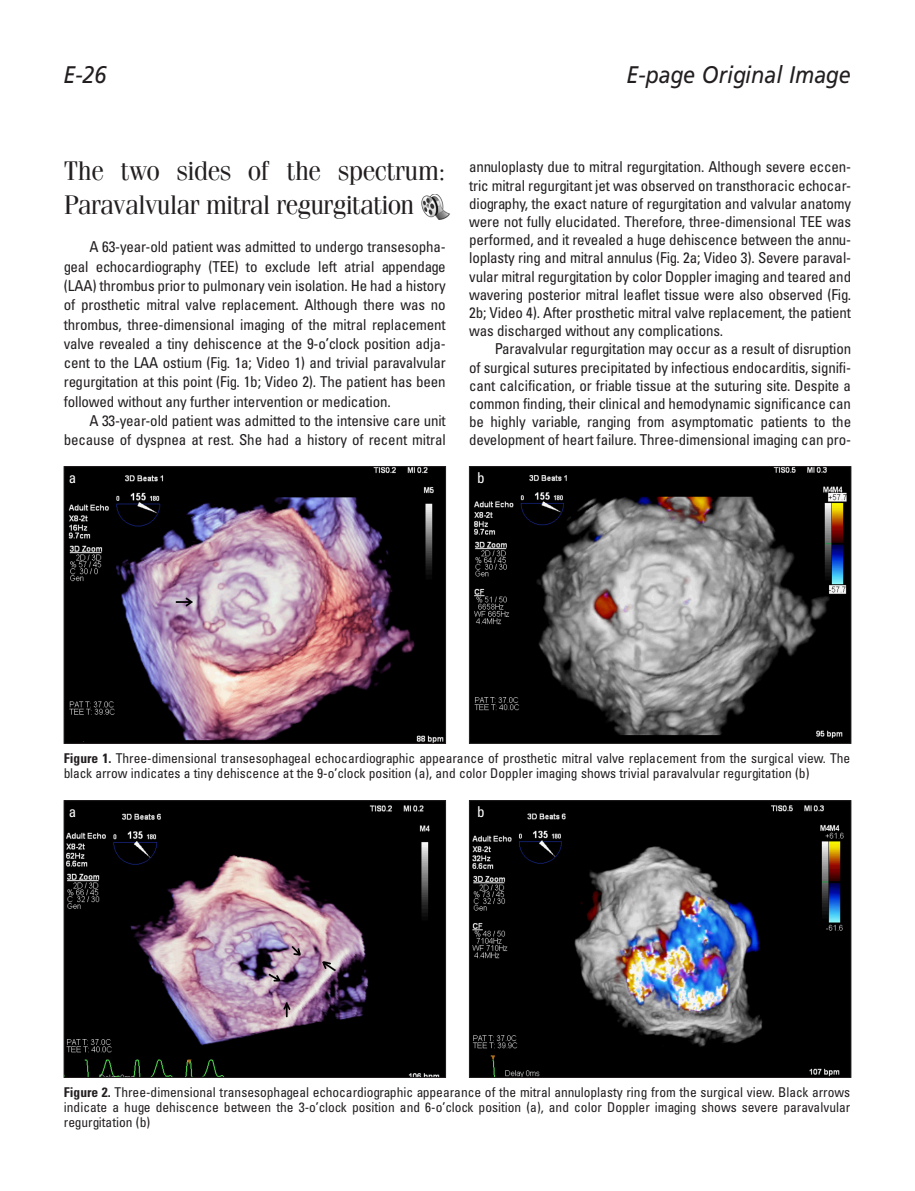
<style>
.page{position:relative;width:915px;height:1191px;background:#fff}
.page>*{position:absolute;margin:0;border:0;box-sizing:border-box;transform-origin:0 0}
.t1{font:27px/33.6px "Fenice Tr";letter-spacing:-.025em;color:#231f20}
.t2{font:24px "Frutiger Italic Tr";color:#231f20;scale:.9 1}
.t3{font:15px/18.1px "Univers Condensed Tr";letter-spacing:-.01em;color:#231f20;text-align:justify}
.t4{font:15px "Univers Condensed Tr";color:#fff}
.t5{font:13.5px/15px "Univers Condensed Tr";color:#231f20}
.s1{font-family:"Univers Cond Bd Tr"}
</style>
<div class="page">
<img style="left:66px;top:468px;width:377px;height:273px">
<div style="left:64px;top:466px;width:381px;height:277px;border:1px solid #231f20"></div>
<img style="left:471px;top:468px;width:377px;height:273px">
<div style="left:469px;top:466px;width:381px;height:277px;border:1px solid #231f20"></div>
<img style="left:66px;top:802px;width:377px;height:273px">
<div style="left:64px;top:800px;width:381px;height:277px;border:1px solid #231f20"></div>
<img style="left:471px;top:802px;width:377px;height:273px">
<div style="left:469px;top:800px;width:381px;height:277px;border:1px solid #231f20"></div>
<img style="left:421px;top:195px;width:29px;height:24px">
<p class="t2" style="left:63px;top:61px;width:50px">E-26</p>
<p class="t2" style="left:626px;top:61px;width:250px">E-page Original Image</p>
<p class="t1" style="left:64px;top:154px;width:383px">The two sides of the spectrum:<br>Paravalvular mitral regurgitation</p>
<p class="t3" style="left:64px;top:237px;width:383px;line-height:19.2px;text-indent:26px">A 63-year-old patient was admitted to undergo transesopha&shy;geal echocardiography (TEE) to exclude left atrial appendage (LAA) thrombus prior to pulmonary vein isolation. He had a history of prosthetic mitral valve replacement. Although there was no thrombus, three-dimensional imaging of the mitral replacement valve revealed a tiny dehiscence at the 9-o’clock position adja&shy;cent to the LAA ostium (Fig. 1a; Video 1) and trivial paravalvular regurgitation at this point (Fig. 1b; Video 2). The patient has been followed without any further intervention or medication.</p>
<p class="t3" style="left:64px;top:410px;width:383px;line-height:19.2px;text-align:right">A 33-year-old patient was admitted to the intensive care unit because of dyspnea at rest. She had a history of recent mitral</p>
<p class="t3" style="left:469px;top:158px;width:383px">annuloplasty due to mitral regurgitation. Although severe eccen&shy;tric mitral regurgitant jet was observed on transthoracic echocar&shy;diography, the exact nature of regurgitation and valvular anatomy were not fully elucidated. Therefore, three-dimensional TEE was performed, and it revealed a huge dehiscence between the annu&shy;loplasty ring and mitral annulus (Fig. 2a; Video 3). Severe paraval&shy;vular mitral regurgitation by color Doppler imaging and teared and wavering posterior mitral leaflet tissue were also observed (Fig.<br>2b; Video 4). After prosthetic mitral valve replacement, the patient was discharged without any complications.</p>
<p class="t3" style="left:469px;top:339px;width:383px;text-indent:26px">Paravalvular regurgitation may occur as a result of disruption of surgical sutures precipitated by infectious endocarditis, signifi&shy;cant calcification, or friable tissue at the suturing site. Despite a common finding, their clinical and hemodynamic significance can be highly variable, ranging from asymptomatic patients to the development of heart failure. Three-dimensional imaging can pro-</p>
<p class="t4" style="left:69px;top:468px;width:9px">a</p>
<p class="t4" style="left:477px;top:468px;width:9px">b</p>
<p class="t5" style="left:64px;top:750px;width:787px"><span class="s1">Figure 1.</span> Three-dimensional transesophageal echocardiographic appearance of prosthetic mitral valve replacement from the surgical view. The black arrow indicates a tiny dehiscence at the 9-o’clock position (a), and color Doppler imaging shows trivial paravalvular regurgitation (b)</p>
<p class="t4" style="left:69px;top:802px;width:9px">a</p>
<p class="t4" style="left:477px;top:802px;width:9px">b</p>
<p class="t5" style="left:64px;top:1084px;width:787px;text-align:justify"><span class="s1">Figure 2.</span> Three-dimensional transesophageal echocardiographic appearance of the mitral annuloplasty ring from the surgical view. Black arrows indicate a huge dehiscence between the 3-o’clock position and 6-o’clock position (a), and color Doppler imaging shows severe paravalvular regurgitation (b)</p>
</div>
